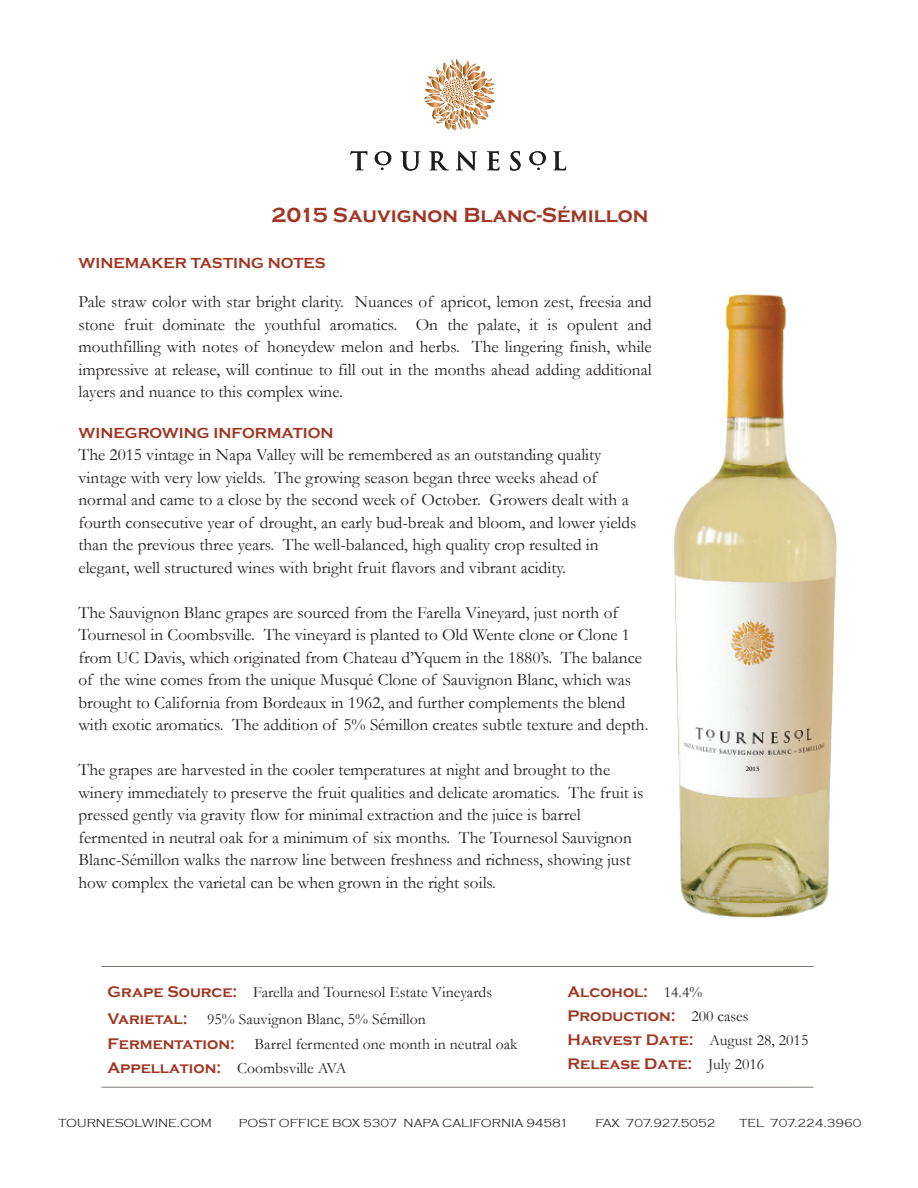
<style>
.page{position:relative;width:918px;height:1188px;background:#fff}
.page>*{position:absolute;margin:0;border:0;box-sizing:border-box;transform-origin:0 0}
.t1{font:700 21px "Copperplate Gothic";color:#a13622}
.t2{font:17.25px/22.5px "Garamond";color:#231f20}
.t3{font:15.75px/27px "Garamond";color:#231f20}
.t4{font:700 15.75px/24px "Copperplate Gothic";color:#a03621}
.t5{font:700 15px "Copperplate Gothic";color:#a03621}
.t6{font:300 12px "Copperplate Gothic";color:#231f20}
.t7{font:700 5.7px "Trajan Pro";color:#070807}
.s1{font-family:"Copperplate Gothic";font-weight:700;color:#a03621}
.s2{font-size:17.25px}
.s3{font-family:"Garamond";font-weight:400;color:#231f20}
</style>
<div class="page">
<svg style="left:350px;top:151px;width:17px;height:19px"></svg>
<svg style="left:401px;top:151px;width:19px;height:20px"></svg>
<svg style="left:429px;top:151px;width:20px;height:19px"></svg>
<svg style="left:456px;top:151px;width:21px;height:20px"></svg>
<svg style="left:487px;top:151px;width:12px;height:19px"></svg>
<svg style="left:510px;top:151px;width:11px;height:20px"></svg>
<svg style="left:553px;top:151px;width:13px;height:19px"></svg>
<svg style="left:375px;top:151px;width:16px;height:19px"></svg>
<svg style="left:529px;top:151px;width:17px;height:19px"></svg>
<img style="left:674px;top:294px;width:163px;height:624px">
<hr style="left:101px;top:966px;width:713px;height:1px;background:#7f7570">
<hr style="left:101px;top:1087px;width:713px;height:1px;background:#7f7570">
<svg style="left:424px;top:59px;width:71px;height:72px"></svg>
<p class="t1" style="left:271px;top:204px;width:379px">2015 Sauvignon Blanc-Sémillon</p>
<p class="t5" style="left:79px;top:255px;width:249px">WINEMAKER TASTING NOTES</p>
<p class="t2" style="left:79px;top:291px;width:575px;text-align:justify">Pale straw color with star bright clarity. Nuances of apricot, lemon zest, freesia and stone fruit dominate the youthful aromatics. On the palate, it is opulent and mouthfilling with notes of honeydew melon and herbs. The lingering finish, while impressive at release, will continue to fill out in the months ahead adding additional layers and nuance to this complex wine.</p>
<p class="t5" style="left:79px;top:425px;width:257px">WINEGROWING INFORMATION</p>
<p class="t2" style="left:79px;top:444px;width:559px">The 2015 vintage in Napa Valley will be remembered as an outstanding quality vintage with very low yields. The growing season began three weeks ahead of normal and came to a close by the second week of October. Growers dealt with a fourth consecutive year of drought, an early bud-break and bloom, and lower yields than the previous three years. The well-balanced, high quality crop resulted in elegant, well structured wines with bright fruit flavors and vibrant acidity.</p>
<p class="t2" style="left:79px;top:601px;width:572px">The Sauvignon Blanc grapes are sourced from the Farella Vineyard, just north of Tournesol in Coombsville. The vineyard is planted to Old Wente clone or Clone 1 from UC Davis, which originated from Chateau d’Yquem in the 1880’s. The balance of the wine comes from the unique Musqué Clone of Sauvignon Blanc, which was brought to California from Bordeaux in 1962, and further complements the blend with exotic aromatics. The addition of 5% Sémillon creates subtle texture and depth.</p>
<p class="t2" style="left:79px;top:759px;width:567px">The grapes are harvested in the cooler temperatures at night and brought to the winery immediately to preserve the fruit qualities and delicate aromatics. The fruit is pressed gently via gravity flow for minimal extraction and the juice is barrel fermented in neutral oak for a minimum of six months. The Tournesol Sauvignon Blanc-Sémillon walks the narrow line between freshness and richness, showing just how complex the varietal can be when grown in the right soils.</p>
<p class="t7" style="left:746px;top:766px;width:15px">2015</p>
<p class="t3" style="left:107px;top:978px;width:386px"><span class="s1">Grape Source:</span> Farella and Tournesol Estate Vineyards<br><span class="s1">Varietal:</span> 95% Sauvignon Blanc, 5% S<span class="s2">é</span>millon</p>
<p class="t3" style="left:108px;top:1032px;width:412px;line-height:24px"><span class="s1">Fermentation:</span> Barrel fermented one month in neutral oak<br><span class="s1">Appellation:</span> Coombsville AVA</p>
<p class="t4" style="left:568px;top:980px;width:182px">Alcohol: <span class="s3">14.4%<br></span>Production: <span class="s3">200 cases</span></p>
<p class="t3" style="left:568px;top:1026px;width:242px"><span class="s1">Harvest Date:</span> August 28, 2015</p>
<p class="t4" style="left:568px;top:1052px;width:198px">Release Date: <span class="s3">July 2016</span></p>
<p class="t6" style="left:59px;top:1117px;width:155px">TOURNESOLWINE.COM</p>
<p class="t6" style="left:239px;top:1117px;width:331px">POST OFFICE BOX 5307 NAPA CALIFORNIA 94581</p>
<p class="t6" style="left:595px;top:1117px;width:122px">FAX 707.927.5052</p>
<p class="t6" style="left:739px;top:1117px;width:123px">TEL 707.224.3960</p>
</div>
